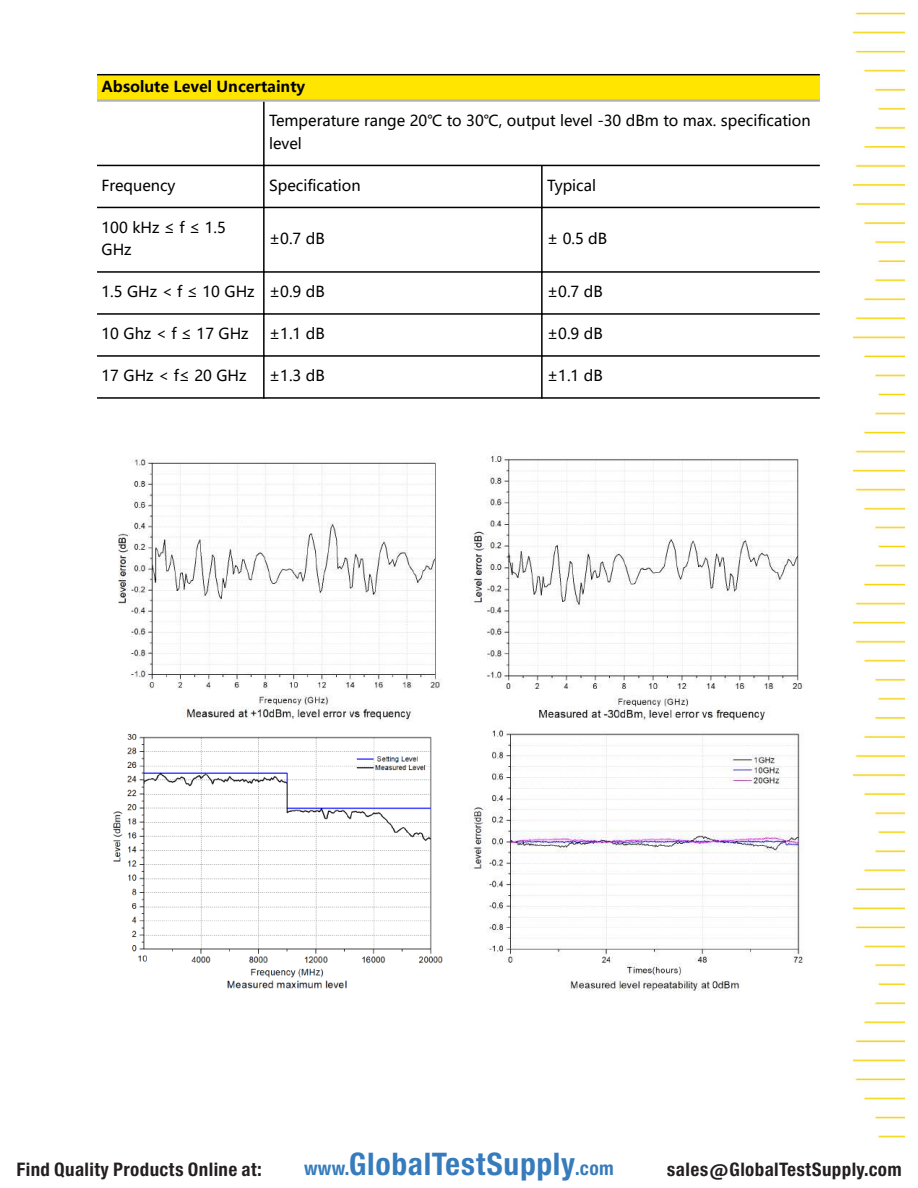
<style>
.page{position:relative;width:918px;height:1188px;background:#fff}
.page>*{position:absolute;margin:0;border:0;box-sizing:border-box;transform-origin:0 0}
.t1{font:29.7px "Europa Gro Nr 2 SBOP Bol Con";letter-spacing:.02em;color:#367bbc}
.t2{font:17.85px "Europa Gro Nr 2 SBOP Bol Con";letter-spacing:.02em;color:#231f20}
.t3{font:15px/22.5px "Microsoft Ya Hei";color:#000}
.t4{font:700 15px "Microsoft Ya Hei";color:#000}
.s1{font-size:18.3px}
</style>
<div class="page">
<div style="left:97px;top:75px;width:723px;height:26px;background:#ffe500"></div>
<hr style="left:97px;top:74px;width:723px;height:1px;background:#000">
<hr style="left:97px;top:99px;width:723px;height:3px;background:#b2b3b3">
<hr style="left:263px;top:102px;width:2px;height:64px;background:#000">
<hr style="left:97px;top:165px;width:168px;height:1px;background:#000">
<hr style="left:264px;top:165px;width:556px;height:1px;background:#000">
<hr style="left:263px;top:165px;width:2px;height:43px;background:#000">
<hr style="left:97px;top:207px;width:168px;height:1px;background:#000">
<hr style="left:541px;top:165px;width:2px;height:43px;background:#000">
<hr style="left:264px;top:207px;width:279px;height:1px;background:#000">
<hr style="left:542px;top:207px;width:278px;height:1px;background:#000">
<hr style="left:263px;top:207px;width:2px;height:66px;background:#000">
<hr style="left:97px;top:271px;width:168px;height:2px;background:#000">
<hr style="left:541px;top:207px;width:2px;height:66px;background:#000">
<hr style="left:264px;top:271px;width:279px;height:2px;background:#000">
<hr style="left:542px;top:271px;width:278px;height:2px;background:#000">
<hr style="left:263px;top:272px;width:2px;height:43px;background:#000">
<hr style="left:97px;top:313px;width:168px;height:2px;background:#000">
<hr style="left:541px;top:272px;width:2px;height:43px;background:#000">
<hr style="left:264px;top:313px;width:279px;height:2px;background:#000">
<hr style="left:542px;top:313px;width:278px;height:2px;background:#000">
<hr style="left:263px;top:314px;width:2px;height:43px;background:#000">
<hr style="left:97px;top:355px;width:168px;height:2px;background:#000">
<hr style="left:541px;top:314px;width:2px;height:43px;background:#000">
<hr style="left:264px;top:355px;width:279px;height:2px;background:#000">
<hr style="left:542px;top:355px;width:278px;height:2px;background:#000">
<hr style="left:263px;top:356px;width:2px;height:43px;background:#000">
<hr style="left:97px;top:397px;width:167px;height:2px;background:#000">
<hr style="left:541px;top:356px;width:2px;height:43px;background:#000">
<hr style="left:264px;top:397px;width:278px;height:2px;background:#000">
<hr style="left:542px;top:397px;width:278px;height:2px;background:#000">
<img style="left:118px;top:458px;width:323px;height:262px">
<img style="left:472px;top:455px;width:332px;height:267px">
<img style="left:113px;top:733px;width:330px;height:256px">
<img style="left:473px;top:730px;width:331px;height:262px">
<img style="left:853px;top:12px;width:52px;height:1126px">
<p class="t4" style="left:102px;top:76px;width:205px">Absolute Level Uncertainty</p>
<p class="t3" style="left:269px;top:109px;width:543px">Temperature range 20℃ to 30℃, output level -30 dBm to max. specification level</p>
<p class="t3" style="left:102px;top:173px;width:76px">Frequency</p>
<p class="t3" style="left:269px;top:173px;width:93px">Specification</p>
<p class="t3" style="left:547px;top:173px;width:51px">Typical</p>
<p class="t3" style="left:102px;top:215px;width:126px">100 kHz ≤ f ≤ 1.5<br>GHz</p>
<p class="t3" style="left:269px;top:227px;width:57px">±0.7 dB</p>
<p class="t3" style="left:547px;top:227px;width:62px">± 0.5 dB</p>
<p class="t3" style="left:102px;top:280px;width:225px">1.5 GHz &lt; f ≤ 10 GHz ±0.9 dB</p>
<p class="t3" style="left:547px;top:280px;width:57px">±0.7 dB</p>
<p class="t3" style="left:102px;top:322px;width:149px">10 Ghz &lt; f ≤ 17 GHz</p>
<p class="t3" style="left:269px;top:322px;width:57px">±1.1 dB</p>
<p class="t3" style="left:547px;top:322px;width:57px">±0.9 dB</p>
<p class="t3" style="left:102px;top:364px;width:147px">17 GHz &lt; f≤ 20 GHz</p>
<p class="t3" style="left:269px;top:364px;width:57px">±1.3 dB</p>
<p class="t3" style="left:547px;top:364px;width:57px">±1.1 dB</p>
<p class="t2" style="left:16px;top:1159px;width:247px">Find Quality Products Online at:</p>
<h1 class="t1" style="left:304px;top:1147px;width:311px"><span class="s1">www.</span>GlobalTestSupply<span class="s1">.com</span></h1>
<p class="t2" style="left:667px;top:1159px;width:236px">sales@GlobalTestSupply.com</p>
</div>
